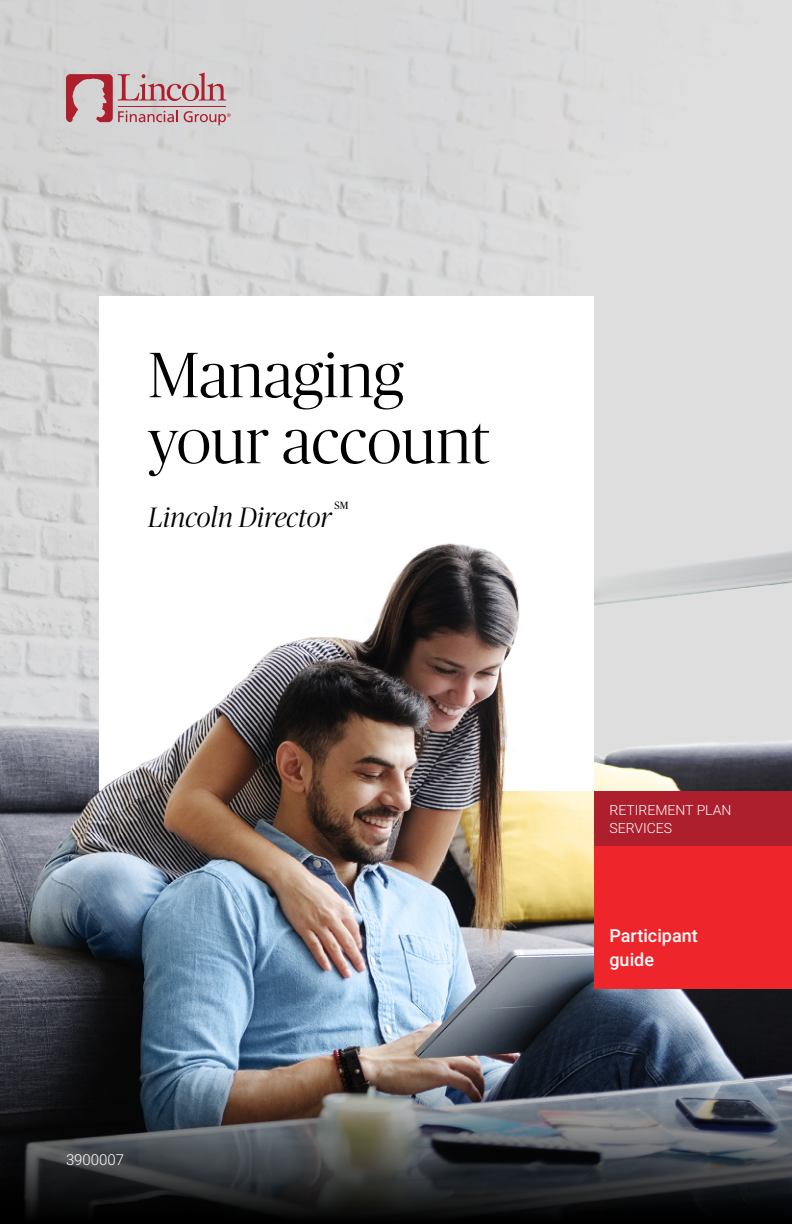
<style>
.page{position:relative;width:792px;height:1224px;background:#fff}
.page>*{position:absolute;margin:0;border:0;box-sizing:border-box;transform-origin:0 0}
.Title__Core{font:300 64px/66px "Publico Banner";letter-spacing:.005em;color:#000}
.Subtitle__Core{font:italic 300 28px "Publico Banner";letter-spacing:.01em;color:#000}
.Collateral_Type{font:500 18px/24px "Roboto";color:#fff}
.Compliance{font:300 15px "Roboto";color:#fff}
.Business_Line{font:300 14px/18px "Roboto";color:#fff}
.Subtitle__Core-2{font:10.4px "Publico Headline";color:#000}
</style>
<div class="page">
<img style="left:0;top:0;width:792px;height:1032px">
<img style="left:0;top:1032px;width:792px;height:192px">
<div style="left:99px;top:296px;width:495px;height:495px;background:#fff"></div>
<img style="left:82px;top:514px;width:462px;height:319px">
<div style="left:594px;top:791px;width:198px;height:198px;background:#ee252a"></div>
<div style="left:594px;top:791px;width:198px;height:55px;background:#ad1f2d"></div>
<svg style="left:66px;top:73px;width:165px;height:52px"></svg>
<h1 class="Title__Core" style="left:148px;top:339px;width:343px">Managing your account</h1>
<h2 class="Subtitle__Core" style="left:148px;top:499px;width:185px">Lincoln Director</h2>
<h2 class="Subtitle__Core-2" style="left:334px;top:498px;width:15px">SM</h2>
<p class="Compliance" style="left:66px;top:1150px;width:60px">3900007</p>
<p class="Business_Line" style="left:609px;top:800px;width:124px">RETIREMENT PLAN<br>SERVICES</p>
<p class="Collateral_Type" style="left:609px;top:923px;width:90px">Participant guide</p>
</div>
